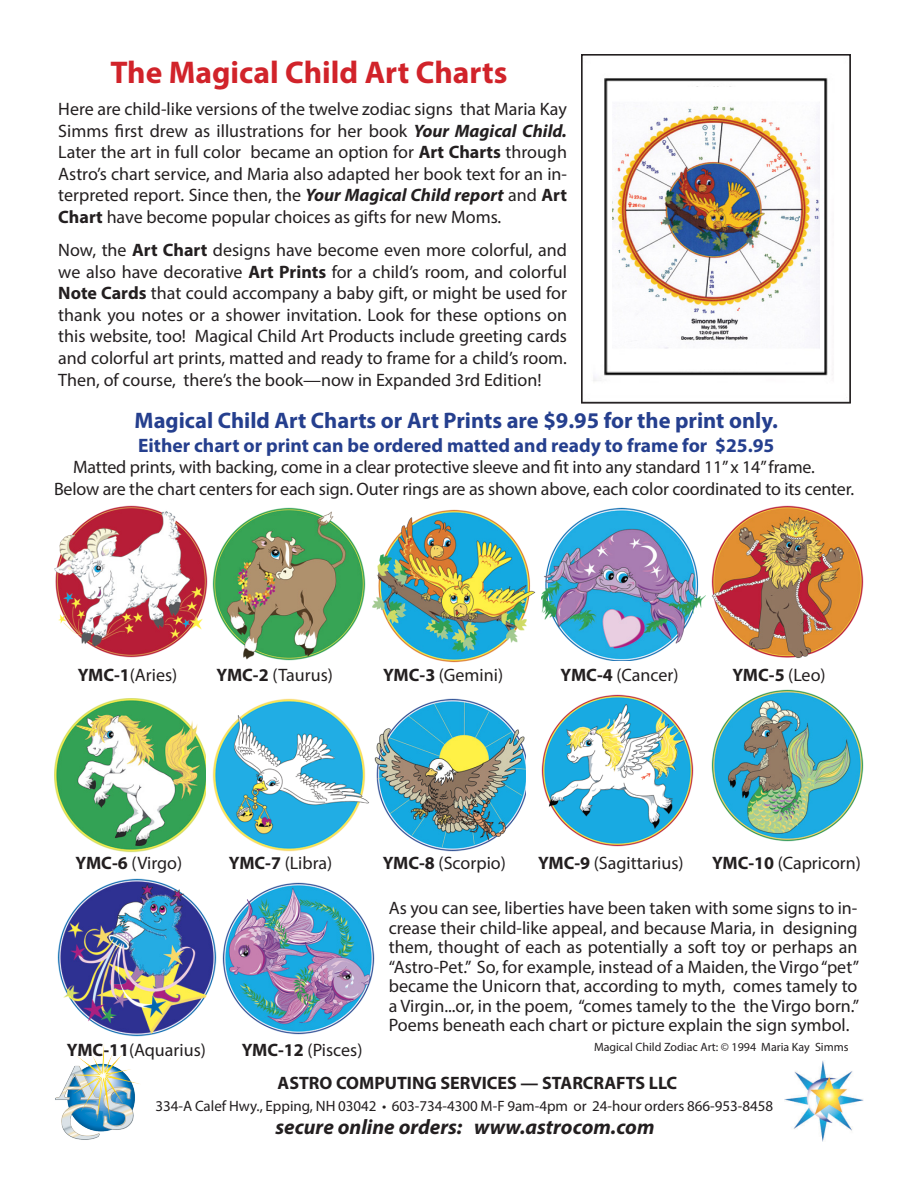
<style>
.page{position:relative;width:918px;height:1188px;background:#fff}
.page>*{position:absolute;margin:0;border:0;box-sizing:border-box;transform-origin:0 0}
.t1{font:700 31.5px "Myriad Pro";color:#d1232a}
.t2{font:700 22.5px "Myriad Pro";color:#253f8e}
.t3{font:italic 700 21px "Myriad Pro";color:#231f20}
.t4{font:700 19.5px "Myriad Pro";color:#253f8e}
.t5{font:18px/21.6px "Myriad Pro";letter-spacing:-.005em;color:#231f20;text-align:justify}
.t6{font:700 18px "Myriad Pro";color:#231f20}
.t7{font:15px "Myriad Pro";color:#231f20}
.t8{font:12px "Myriad Pro";color:#231f20}
.s1{font-weight:700;font-style:italic}
.s2{font-weight:700}
.s3{font-weight:400}
</style>
<div class="page">
<img style="left:54px;top:505px;width:154px;height:153px">
<img style="left:213px;top:508px;width:152px;height:152px">
<img style="left:373px;top:510px;width:163px;height:152px">
<img style="left:541px;top:508px;width:165px;height:152px">
<img style="left:712px;top:505px;width:152px;height:153px">
<img style="left:54px;top:699px;width:151px;height:153px">
<img style="left:213px;top:699px;width:156px;height:152px">
<img style="left:375px;top:699px;width:150px;height:152px">
<img style="left:541px;top:694px;width:153px;height:153px">
<img style="left:712px;top:689px;width:152px;height:152px">
<img style="left:222px;top:882px;width:153px;height:153px">
<img style="left:58px;top:878px;width:158px;height:159px">
<img style="left:593px;top:78px;width:240px;height:303px">
<div style="left:581px;top:54px;width:270px;height:350px;border:2px solid #231f20"></div>
<img style="left:55px;top:1045px;width:85px;height:95px">
<img style="left:784px;top:1061px;width:80px;height:81px">
<img style="left:612px;top:96px;width:207px;height:265px">
<div style="left:683px;top:87px;width:65px;height:10px;background:#fff"></div>
<div style="left:659px;top:357px;width:97px;height:11px;background:#fff"></div>
<p class="t1" style="left:110px;top:52px;width:398px">The Magical Child Art Charts</p>
<p class="t5" style="left:58px;top:98px;width:510px">Here are child-like versions of the twelve zodiac signs that Maria Kay Simms first drew as illustrations for her book <span class="s1">Your Magical Child.<br></span>Later the art in full color became an option for <span class="s2">Art Charts</span> through Astro’s chart service, and Maria also adapted her book text for an in&shy;terpreted report. Since then, the <span class="s1">Your Magical Child report</span> and <span class="s2">Art Chart</span> have become popular choices as gifts for new Moms.</p>
<p class="t5" style="left:58px;top:239px;width:510px">Now, the <span class="s2">Art Chart</span> designs have become even more colorful, and we also have decorative <span class="s2">Art Prints</span> for a child’s room, and colorful <span class="s2">Note Cards</span> that could accompany a baby gift, or might be used for thank you notes or a shower invitation. Look for these options on this website, too! Magical Child Art Products include greeting cards and colorful art prints, matted and ready to frame for a child’s room.<br>Then, of course, there’s the book—now in Expanded 3rd Edition!</p>
<p class="t2" style="left:135px;top:406px;width:645px">Magical Child Art Charts or Art Prints are $9.95 for the print only.</p>
<p class="t4" style="left:138px;top:432px;width:638px">Either chart or print can be ordered matted and ready to frame for $25.95</p>
<p class="t5" style="left:73px;top:456px;width:743px">Matted prints, with backing, come in a clear protective sleeve and fit into any standard 11” x 14” frame.</p>
<p class="t5" style="left:54px;top:478px;width:802px">Below are the chart centers for each sign. Outer rings are as shown above, each color coordinated to its center.</p>
<p class="t5" style="left:78px;top:664px;width:101px"><span class="s2">YMC-1</span>(Aries)</p>
<p class="t5" style="left:217px;top:664px;width:118px"><span class="s2">YMC-2</span> (Taurus)</p>
<p class="t5" style="left:383px;top:664px;width:122px"><span class="s2">YMC-3</span> (Gemini)</p>
<p class="t5" style="left:561px;top:664px;width:119px"><span class="s2">YMC-4</span> (Cancer)</p>
<p class="t6" style="left:732px;top:663px;width:95px">YMC-5 <span class="s3">(Leo)</span></p>
<p class="t5" style="left:76px;top:852px;width:108px"><span class="s2">YMC-6</span> (Virgo)</p>
<p class="t5" style="left:229px;top:852px;width:105px"><span class="s2">YMC-7</span> (Libra)</p>
<p class="t5" style="left:383px;top:852px;width:125px"><span class="s2">YMC-8</span> (Scorpio)</p>
<p class="t5" style="left:538px;top:852px;width:147px"><span class="s2">YMC-9</span> (Sagittarius)</p>
<p class="t5" style="left:712px;top:852px;width:151px"><span class="s2">YMC-10</span> (Capricorn)</p>
<p class="t5" style="left:389px;top:898px;width:472px;line-height:19.5px">As you can see, liberties have been taken with some signs to in&shy;crease their child-like appeal, and because Maria, in designing them, thought of each as potentially a soft toy or perhaps an “Astro-Pet.” So, for example, instead of a Maiden, the Virgo “pet” became the Unicorn that, according to myth, comes tamely to a Virgin...or, in the poem, “comes tamely to the the Virgo born.” Poems beneath each chart or picture explain the sign symbol.</p>
<p class="t8" style="left:594px;top:1040px;width:256px">Magical Child Zodiac Art: © 1994 Maria Kay Simms</p>
<p class="t6" style="left:278px;top:1071px;width:401px">ASTRO COMPUTING SERVICES — STARCRAFTS LLC</p>
<p class="t7" style="left:156px;top:1096px;width:619px">334-A Calef Hwy., Epping, NH 03042 • 603-734-4300 M-F 9am-4pm or 24-hour orders 866-953-8458</p>
<p class="t3" style="left:275px;top:1113px;width:381px">secure online orders: www.astrocom.com</p>
<p class="t5" style="left:67px;top:1039px;width:140px"><span class="s2">YMC-11</span>(Aquarius)</p>
<p class="t5" style="left:242px;top:1039px;width:122px"><span class="s2">YMC-12</span> (Pisces)</p>
</div>
